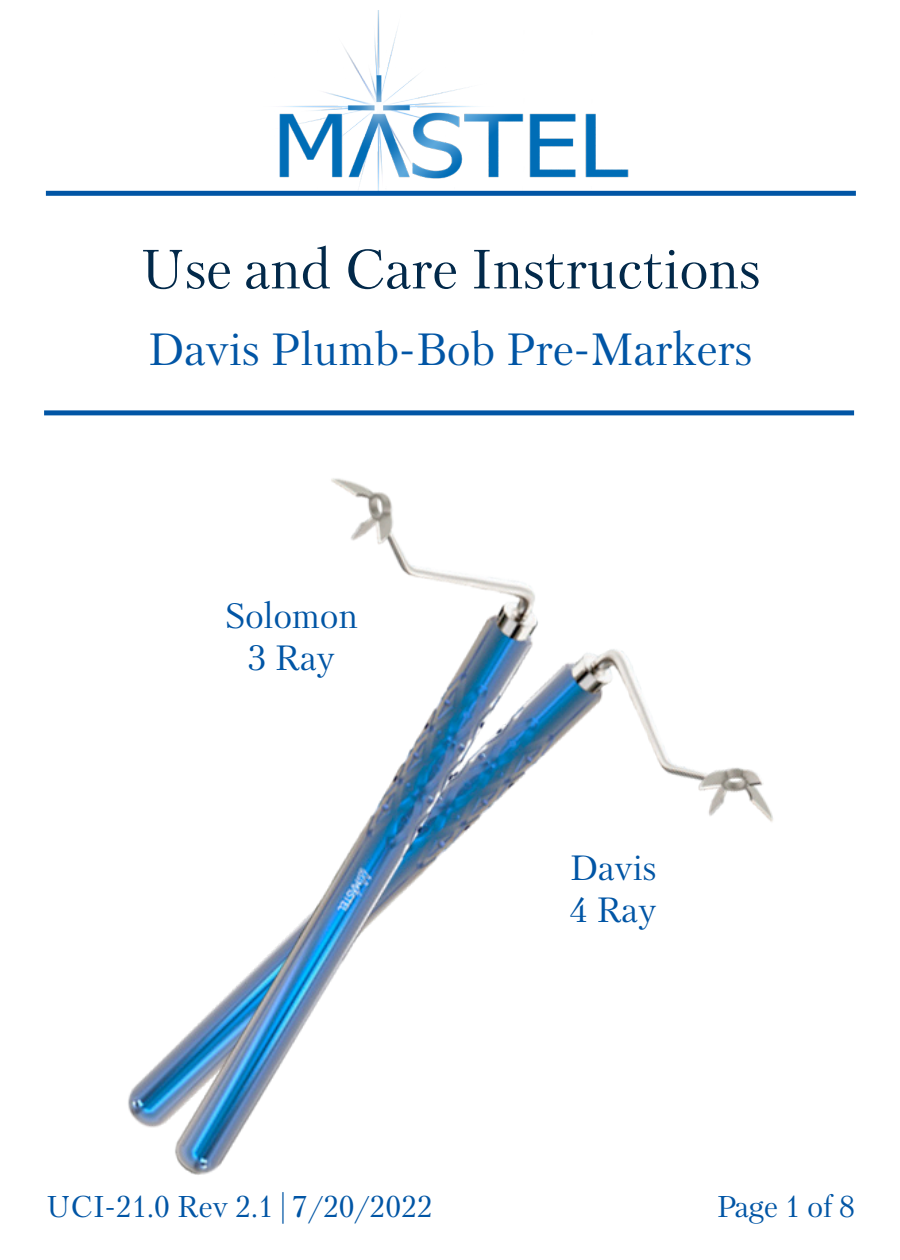
<style>
.page{position:relative;width:900px;height:1260px;background:#fff}
.page>*{position:absolute;margin:0;border:0;box-sizing:border-box;transform-origin:0 0}
.t1{font:55px "Petersburg";color:#02294a}
.t2{font:45px "Petersburg";color:#0155a5}
.t3{font:35px/42px "Petersburg";color:#0155a5}
.t4{font:30px "Petersburg";color:#0155a5}
</style>
<div class="page">
<img style="left:255px;top:11px;width:391px;height:180px">
<div style="left:44px;top:410px;width:810px;height:5px;background:#0155a5"></div>
<div style="left:46px;top:191px;width:810px;height:5px;background:#0155a5"></div>
<img style="left:128px;top:478px;width:645px;height:697px">
<p class="t1" style="left:139px;top:233px;width:623px">Use and Care Instructions</p>
<p class="t2" style="left:148px;top:319px;width:606px">Davis Plumb-Bob Pre-Markers</p>
<p class="t3" style="left:225px;top:594px;width:135px;text-align:center">Solomon<br>3 Ray</p>
<p class="t4" style="left:46px;top:1186px;width:388px">UCI-21.0 Rev 2.1 | 7/20/2022</p>
<p class="t3" style="left:569px;top:846px;width:89px">Davis<br>4 Ray</p>
<p class="t4" style="left:716px;top:1186px;width:140px">Page 1 of 8</p>
</div>
